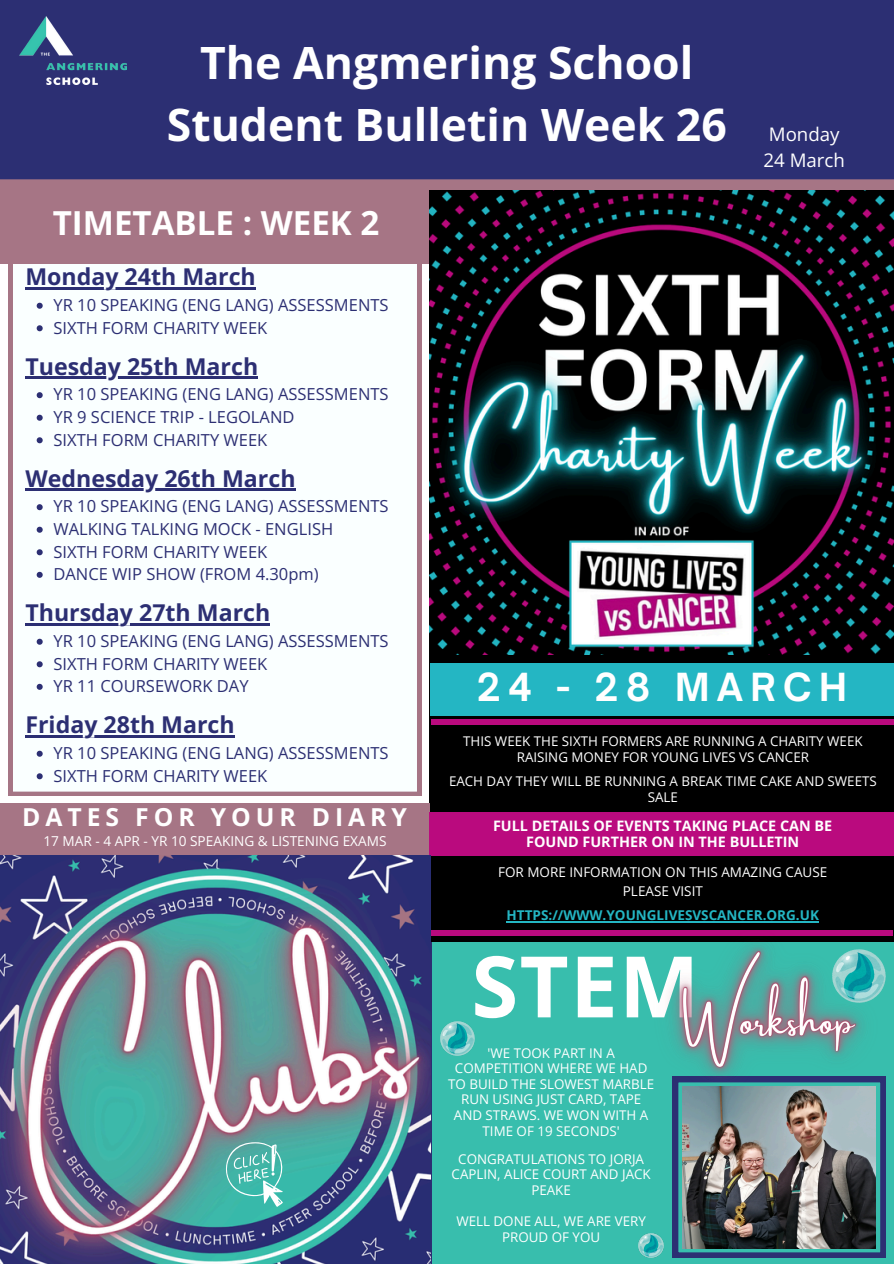
<style>
.page{position:relative;width:894px;height:1264px;background:#fff}
.page>*{position:absolute;margin:0;border:0;box-sizing:border-box;transform-origin:0 0}
.t1{font:700 84.9px "Open Sans";color:#fff}
.t2{font:700 44.55px/61.8px "Open Sans";color:#fff;text-align:center}
.t3{font:700 37.05px "Open Sauce One";letter-spacing:.195em;color:#fff}
.t4{font:700 33.15px "Open Sans";color:#fff}
.t5{font:700 24.75px "Open Sans";letter-spacing:.195em;color:#fff}
.t6{font:700 23.1px "Open Sans";color:#2c2f73}
.t7{font:18.75px "Open Sans";color:#fff}
.t8{font:16.5px "Open Sans";color:#2c2f73}
.t9{font:700 14.4px/16.8px "Open Sans";color:#fff;text-align:center}
.t10{font:13.65px "Open Sans";color:#fff}
.t11{font:13.5px "Open Sans";color:#fff}
.t12{font:700 13.5px "Open Sans";color:#24b6c3}
.t13{font:13.35px/15.6px "Open Sans";color:#fff;text-align:center}
</style>
<div class="page">
<div style="left:0;top:0;width:893px;height:1263px;background:#2c2f73"></div>
<div style="left:0;top:226px;width:430px;height:579px;background:#fff"></div>
<svg style="left:8px;top:264px;width:413px;height:531px"></svg>
<div style="left:0;top:186px;width:432px;height:78px;background:#a67585"></div>
<div style="left:0;top:179px;width:893px;height:14px;background:#a67585"></div>
<img style="left:19px;top:16px;width:107px;height:69px">
<div style="left:429px;top:654px;width:464px;height:287px;background:#000"></div>
<div style="left:0;top:802px;width:430px;height:53px;background:#a67585"></div>
<img style="left:430px;top:190px;width:463px;height:464px">
<div style="left:430px;top:663px;width:463px;height:52px;background:#24b6c3"></div>
<div style="left:431px;top:719px;width:462px;height:6px;background:#ba0a7e"></div>
<div style="left:429px;top:812px;width:464px;height:43px;background:#ba0a7e"></div>
<div style="left:429px;top:930px;width:464px;height:6px;background:#ba0a7e"></div>
<img style="left:0;top:855px;width:430px;height:408px">
<svg style="left:219px;top:1141px;width:67px;height:65px;background:#61beb4"></svg>
<div style="left:432px;top:941px;width:461px;height:322px;background:#38bead"></div>
<svg style="left:672px;top:1134px;width:213px;height:123px"></svg>
<img style="left:682px;top:1134px;width:193px;height:114px">
<hr style="left:25px;top:287px;width:231px;height:2px;background:#2c2f73">
<svg style="left:37px;top:303px;width:6px;height:6px"></svg>
<svg style="left:37px;top:325px;width:6px;height:6px"></svg>
<hr style="left:25px;top:376px;width:233px;height:2px;background:#2c2f73">
<svg style="left:37px;top:392px;width:6px;height:6px"></svg>
<svg style="left:37px;top:415px;width:6px;height:6px"></svg>
<svg style="left:37px;top:437px;width:6px;height:6px"></svg>
<hr style="left:25px;top:488px;width:270px;height:2px;background:#2c2f73">
<svg style="left:37px;top:504px;width:6px;height:6px"></svg>
<svg style="left:37px;top:526px;width:6px;height:6px"></svg>
<svg style="left:37px;top:549px;width:6px;height:6px"></svg>
<svg style="left:37px;top:572px;width:6px;height:6px"></svg>
<hr style="left:25px;top:623px;width:245px;height:2px;background:#2c2f73">
<svg style="left:37px;top:638px;width:6px;height:6px"></svg>
<svg style="left:37px;top:661px;width:6px;height:6px"></svg>
<svg style="left:37px;top:684px;width:6px;height:6px"></svg>
<hr style="left:25px;top:735px;width:210px;height:2px;background:#2c2f73">
<svg style="left:37px;top:750px;width:6px;height:6px"></svg>
<svg style="left:37px;top:773px;width:6px;height:6px"></svg>
<hr style="left:506px;top:921px;width:313px;height:1px;background:#24b6c3">
<img style="left:625px;top:922px;width:268px;height:212px">
<img style="left:440px;top:1021px;width:34px;height:34px">
<img style="left:638px;top:1233px;width:25px;height:24px">
<p class="t2" style="left:167px;top:31px;width:561px">The Angmering School<br>Student Bulletin Week 26</p>
<h4 class="t4" style="left:53px;top:199px;width:328px">TIMETABLE : WEEK 2</h4>
<p class="t7" style="left:768px;top:121px;width:72px">Monday</p>
<p class="t7" style="left:763px;top:147px;width:83px">24 March</p>
<p class="t6" style="left:25px;top:261px;width:232px">Monday 24th March</p>
<h2 class="t8" style="left:53px;top:293px;width:336px">YR 10 SPEAKING (ENG LANG) ASSESSMENTS</h2>
<p class="t8" style="left:53px;top:316px;width:215px">SIXTH FORM CHARITY WEEK</p>
<p class="t6" style="left:25px;top:350px;width:234px">Tuesday 25th March</p>
<p class="t8" style="left:53px;top:383px;width:336px">YR 10 SPEAKING (ENG LANG) ASSESSMENTS</p>
<h5 class="t8" style="left:53px;top:405px;width:242px">YR 9 SCIENCE TRIP - LEGOLAND</h5>
<p class="t8" style="left:53px;top:428px;width:215px">SIXTH FORM CHARITY WEEK</p>
<p class="t6" style="left:25px;top:462px;width:271px">Wednesday 26th March</p>
<p class="t8" style="left:53px;top:495px;width:336px">YR 10 SPEAKING (ENG LANG) ASSESSMENTS</p>
<p class="t8" style="left:53px;top:517px;width:281px">WALKING TALKING MOCK - ENGLISH</p>
<p class="t8" style="left:53px;top:540px;width:215px">SIXTH FORM CHARITY WEEK</p>
<p class="t8" style="left:53px;top:562px;width:266px">DANCE WIP SHOW (FROM 4.30pm)</p>
<p class="t6" style="left:25px;top:596px;width:246px">Thursday 27th March</p>
<p class="t8" style="left:53px;top:629px;width:336px">YR 10 SPEAKING (ENG LANG) ASSESSMENTS</p>
<p class="t8" style="left:53px;top:652px;width:215px">SIXTH FORM CHARITY WEEK</p>
<p class="t8" style="left:53px;top:674px;width:196px">YR 11 COURSEWORK DAY</p>
<p class="t6" style="left:25px;top:708px;width:211px">Friday 28th March</p>
<p class="t8" style="left:53px;top:741px;width:336px">YR 10 SPEAKING (ENG LANG) ASSESSMENTS</p>
<p class="t8" style="left:53px;top:764px;width:215px">SIXTH FORM CHARITY WEEK</p>
<p class="t5" style="left:22px;top:799px;width:386px">DATES FOR YOUR DIARY</p>
<p class="t10" style="left:43px;top:831px;width:344px">17 MAR - 4 APR - YR 10 SPEAKING &amp; LISTENING EXAMS</p>
<p class="t3" style="left:476px;top:664px;width:371px">24 - 28 MARCH</p>
<p class="t13" style="left:463px;top:733px;width:401px">THIS WEEK THE SIXTH FORMERS ARE RUNNING A CHARITY WEEK<br>RAISING MONEY FOR YOUNG LIVES VS CANCER</p>
<p class="t13" style="left:449px;top:773px;width:429px">EACH DAY THEY WILL BE RUNNING A BREAK TIME CAKE AND SWEETS<br>SALE</p>
<p class="t9" style="left:493px;top:816px;width:340px">FULL DETAILS OF EVENTS TAKING PLACE CAN BE<br>FOUND FURTHER ON IN THE BULLETIN</p>
<p class="t11" style="left:498px;top:862px;width:331px">FOR MORE INFORMATION ON THIS AMAZING CAUSE</p>
<p class="t11" style="left:622px;top:881px;width:81px">PLEASE VISIT</p>
<p class="t12" style="left:506px;top:906px;width:314px">HTTPS://WWW.YOUNGLIVESVSCANCER.ORG.UK</p>
<p class="t1" style="left:471px;top:926px;width:229px">STEM</p>
<h6 class="t13" style="left:448px;top:1044px;width:207px">'WE TOOK PART IN A<br>COMPETITION WHERE WE HAD<br>TO BUILD THE SLOWEST MARBLE<br>RUN USING JUST CARD, TAPE<br>AND STRAWS. WE WON WITH A<br>TIME OF 19 SECONDS'</h6>
<p class="t13" style="left:451px;top:1150px;width:200px">CONGRATULATIONS TO JORJA<br>CAPLIN, ALICE COURT AND JACK<br>PEAKE</p>
<p class="t13" style="left:456px;top:1213px;width:191px">WELL DONE ALL, WE ARE VERY<br>PROUD OF YOU</p>
</div>
